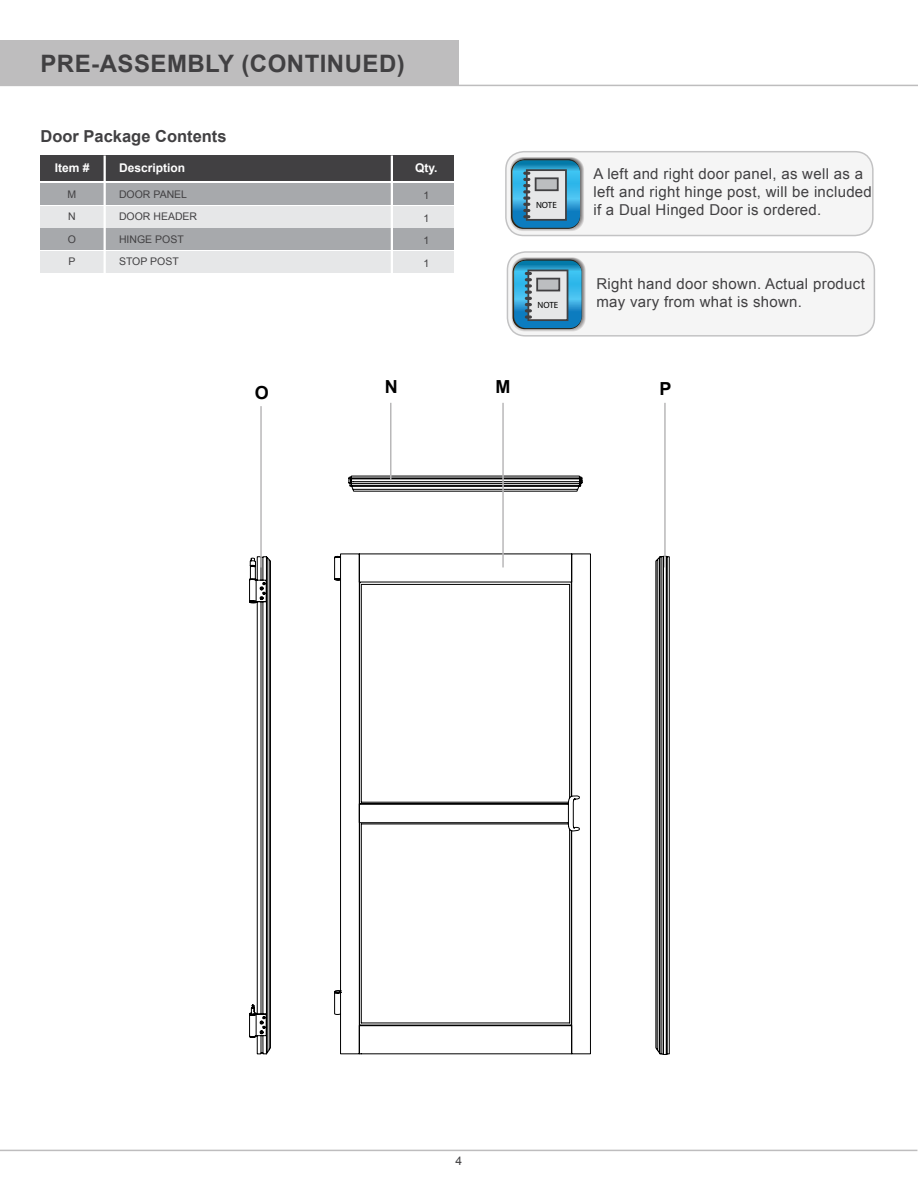
<style>
.page{position:relative;width:918px;height:1188px;background:#fff}
.page>*{position:absolute;margin:0;border:0;box-sizing:border-box;transform-origin:0 0}
.t1{font:700 24px "Arial";letter-spacing:.02em;color:#414042}
.t2{font:700 18px "Arial";color:#000}
.t3{font:700 16.5px "Arial";color:#414042}
.t4{font:15px/18px "Arial";letter-spacing:.02em;color:#414042}
.t5{font:700 12px "Arial";color:#fff}
.t6{font:12px "Arial";color:#414042}
.t7{font:10.5px/22.5px "Arial";color:#414042;text-align:justify}
.t8{font:9px "Myriad Pro";color:#000}
</style>
<div class="page">
<div style="left:0;top:40px;width:459px;height:46px;background:#bebdbe"></div>
<hr style="left:0;top:85px;width:918px;height:1px;background:#bebdbe">
<hr style="left:0;top:1150px;width:917px;height:1px;background:#bebdbe">
<div style="left:40px;top:251px;width:414px;height:21px;background:#e6e7e8"></div>
<div style="left:40px;top:229px;width:414px;height:21px;background:#a7a9ac"></div>
<div style="left:40px;top:206px;width:414px;height:21px;background:#e6e7e8"></div>
<div style="left:40px;top:184px;width:414px;height:21px;background:#a7a9ac"></div>
<div style="left:40px;top:156px;width:414px;height:25px;background:#414042"></div>
<hr style="left:104px;top:156px;width:2px;height:255px;background:#fff">
<hr style="left:391px;top:156px;width:2px;height:255px;background:#fff">
<svg style="left:348px;top:475px;width:322px;height:580px"></svg>
<svg style="left:249px;top:553px;width:342px;height:502px"></svg>
<hr style="left:260px;top:406px;width:2px;height:161px;background:#b9b8b9">
<hr style="left:390px;top:403px;width:2px;height:77px;background:#b9b8b9">
<hr style="left:664px;top:403px;width:2px;height:164px;background:#b9b8b9">
<hr style="left:502px;top:403px;width:2px;height:164px;background:#b9b8b9">
<div style="left:506px;top:152px;width:367px;height:84px;background:#f5f5f5;border-radius:18px"></div>
<div style="left:505px;top:151px;width:369px;height:85px;border:2px solid #c3c3c4;border-radius:18px"></div>
<svg style="left:510px;top:157px;width:74px;height:75px"></svg>
<div style="left:507px;top:252px;width:367px;height:84px;background:#f5f5f5;border-radius:18px"></div>
<div style="left:507px;top:251px;width:368px;height:86px;border:2px solid #c3c3c4;border-radius:18px"></div>
<svg style="left:511px;top:257px;width:75px;height:75px"></svg>
<h1 class="t1" style="left:40px;top:48px;width:366px">PRE-ASSEMBLY (CONTINUED)</h1>
<p class="t3" style="left:40px;top:125px;width:188px">Door Package Contents</p>
<p class="t5" style="left:55px;top:160px;width:36px">Item #</p>
<p class="t7" style="left:68px;top:183px;width:10px">M N O P</p>
<p class="t5" style="left:119px;top:160px;width:68px">Description</p>
<p class="t7" style="left:119px;top:183px;width:80px;text-align:left">DOOR PANEL<br>DOOR HEADER<br>HINGE POST<br>STOP POST</p>
<p class="t5" style="left:415px;top:160px;width:24px">Qty.</p>
<p class="t7" style="left:424px;top:184px;width:7px">1<br>1<br>1<br>1</p>
<p class="t8" style="left:536px;top:199px;width:22px">NOTE</p>
<p class="t4" style="left:593px;top:165px;width:280px">A left and right door panel, as well as a left and right hinge post, will be included if a Dual Hinged Door is ordered.</p>
<p class="t4" style="left:596px;top:275px;width:270px">Right hand door shown. Actual product</p>
<p class="t8" style="left:538px;top:299px;width:22px">NOTE</p>
<p class="t4" style="left:596px;top:293px;width:207px">may vary from what is shown.</p>
<p class="t2" style="left:255px;top:381px;width:16px">O</p>
<p class="t2" style="left:385px;top:375px;width:14px">N</p>
<p class="t2" style="left:495px;top:374px;width:16px">M</p>
<p class="t2" style="left:660px;top:376px;width:14px">P</p>
<p class="t6" style="left:456px;top:1153px;width:8px">4</p>
</div>
